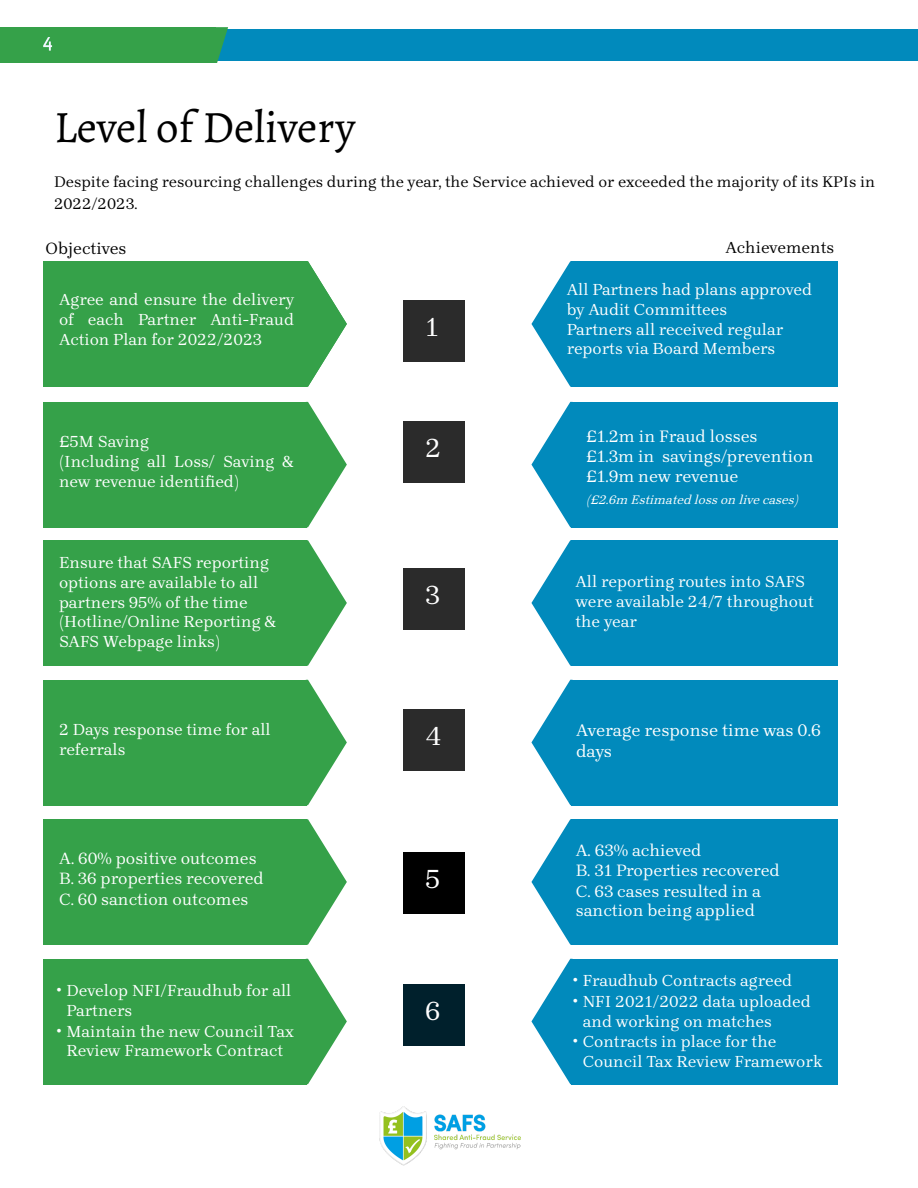
<style>
.page{position:relative;width:918px;height:1188px;background:#fff}
.page>*{position:absolute;margin:0;border:0;box-sizing:border-box;transform-origin:0 0}
.t1{font:45px "Alegreya";color:#000}
.t2{font:27px "Brygada 1918";color:#fff}
.t3{font:17.4px/21.1px "Brygada 1918";color:#fff}
.t4{font:17.1px/20.2px "Brygada 1918";color:#fff}
.t5{font:16.95px/20.2px "Brygada 1918";color:#fff}
.t6{font:16.8px/20.5px "Brygada 1918";color:#fff}
.t7{font:16.8px "Brygada 1918";color:#000}
.t8{font:16.5px/20px "Brygada 1918";color:#fff}
.t9{font:16.5px "Brygada 1918";color:#000}
.t10{font:15.75px/22.5px "Brygada 1918";color:#000}
.t11{font:italic 12.75px "Brygada 1918";color:#fff}
.s1{font-family:"Helvetica";font-size:28.05px}
.s2{font-family:"Arial";font-size:14.85px}
</style>
<div class="page">
<div style="left:0;top:29px;width:918px;height:32px;background:#018abc"></div>
<hr style="left:0;top:27px;width:2px;height:36px;background:#35a149">
<div style="left:2px;top:27px;width:214px;height:36px;background:#35a149"></div>
<svg style="left:216px;top:27px;width:12px;height:36px"></svg>
<svg style="left:43px;top:37px;width:9px;height:14px"></svg>
<img style="left:379px;top:1106px;width:142px;height:60px">
<div style="left:45px;top:402px;width:262px;height:125px;background:#35a149"></div>
<hr style="left:43px;top:402px;width:2px;height:125px;background:#35a149">
<svg style="left:307px;top:402px;width:40px;height:125px"></svg>
<div style="left:45px;top:540px;width:262px;height:126px;background:#35a149"></div>
<hr style="left:43px;top:540px;width:2px;height:126px;background:#35a149">
<svg style="left:307px;top:540px;width:40px;height:126px"></svg>
<div style="left:45px;top:680px;width:262px;height:125px;background:#35a149"></div>
<hr style="left:43px;top:680px;width:2px;height:125px;background:#35a149">
<svg style="left:307px;top:680px;width:40px;height:125px"></svg>
<div style="left:45px;top:819px;width:262px;height:126px;background:#35a149"></div>
<hr style="left:43px;top:819px;width:2px;height:126px;background:#35a149">
<svg style="left:307px;top:819px;width:40px;height:126px"></svg>
<div style="left:45px;top:959px;width:262px;height:125px;background:#35a149"></div>
<hr style="left:43px;top:959px;width:2px;height:125px;background:#35a149">
<svg style="left:307px;top:959px;width:40px;height:125px"></svg>
<div style="left:572px;top:402px;width:264px;height:125px;background:#018abc"></div>
<hr style="left:836px;top:402px;width:2px;height:125px;background:#018abc">
<svg style="left:531px;top:402px;width:41px;height:125px"></svg>
<div style="left:572px;top:540px;width:264px;height:126px;background:#018abc"></div>
<hr style="left:836px;top:540px;width:2px;height:126px;background:#018abc">
<svg style="left:531px;top:540px;width:41px;height:126px"></svg>
<div style="left:572px;top:680px;width:264px;height:125px;background:#018abc"></div>
<hr style="left:836px;top:680px;width:2px;height:125px;background:#018abc">
<svg style="left:531px;top:680px;width:41px;height:125px"></svg>
<div style="left:572px;top:819px;width:264px;height:126px;background:#018abc"></div>
<hr style="left:836px;top:819px;width:2px;height:126px;background:#018abc">
<svg style="left:531px;top:819px;width:41px;height:126px"></svg>
<div style="left:572px;top:959px;width:264px;height:125px;background:#018abc"></div>
<hr style="left:836px;top:959px;width:2px;height:125px;background:#018abc">
<svg style="left:531px;top:959px;width:41px;height:125px"></svg>
<div style="left:45px;top:261px;width:262px;height:126px;background:#35a149"></div>
<hr style="left:43px;top:261px;width:2px;height:126px;background:#35a149">
<svg style="left:307px;top:261px;width:40px;height:126px"></svg>
<div style="left:572px;top:261px;width:264px;height:126px;background:#018abc"></div>
<hr style="left:836px;top:261px;width:2px;height:126px;background:#018abc">
<svg style="left:531px;top:261px;width:41px;height:126px"></svg>
<div style="left:403px;top:300px;width:62px;height:62px;background:#2b2b2b"></div>
<div style="left:403px;top:568px;width:62px;height:62px;background:#2b2b2b"></div>
<div style="left:403px;top:852px;width:62px;height:62px;background:#000"></div>
<div style="left:403px;top:421px;width:62px;height:62px;background:#2b2b2b"></div>
<div style="left:403px;top:709px;width:62px;height:62px;background:#2b2b2b"></div>
<div style="left:403px;top:984px;width:62px;height:62px;background:#00202c"></div>
<h1 class="t1" style="left:54px;top:96px;width:303px">Level of Delivery</h1>
<p class="t10" style="left:54px;top:170px;width:823px">Despite facing resourcing challenges during the year, the Service achieved or exceeded the majority of its KPIs in<br>2022/2023.</p>
<p class="t7" style="left:46px;top:238px;width:82px">Objectives</p>
<p class="t9" style="left:726px;top:238px;width:110px">Achievements</p>
<p class="t8" style="left:59px;top:289px;width:237px;text-align:justify">Agree and ensure the delivery of each Partner Anti-Fraud Action Plan for 2022/2023</p>
<p class="t8" style="left:567px;top:279px;width:247px">All Partners had plans approved by Audit Committees<br>Partners all received regular reports via Board Members</p>
<h2 class="t2" style="left:425px;top:312px;width:23px">1<span class="s1">1</span></h2>
<p class="t8" style="left:59px;top:431px;width:237px">£5M Saving<br>(Including all Loss/ Saving &amp; new revenue identified)</p>
<p class="t8" style="left:59px;top:553px;width:219px">Ensure that SAFS reporting options are available to all partners 95% of the time (Hotline/Online Reporting &amp;<br>SAFS Webpage links)</p>
<h2 class="t2" style="left:425px;top:432px;width:18px">2</h2>
<h2 class="t2" style="left:425px;top:579px;width:16px">3</h2>
<p class="t4" style="left:586px;top:426px;width:229px">£1.2m in Fraud losses<br>£1.3m in savings/prevention £1.9m new revenue</p>
<p class="t11" style="left:586px;top:492px;width:217px">(£2.6m Estimated loss on live cases)</p>
<p class="t8" style="left:575px;top:572px;width:240px">All reporting routes into SAFS were available 24/7 throughout the year</p>
<p class="t8" style="left:59px;top:719px;width:213px">2 Days response time for all referrals</p>
<p class="t3" style="left:576px;top:720px;width:246px">Average response time was 0.6 days</p>
<h2 class="t2" style="left:425px;top:720px;width:19px">4</h2>
<p class="t6" style="left:59px;top:848px;width:206px">A. 60% positive outcomes<br>B. 36 properties recovered<br>C. 60 sanction outcomes</p>
<p class="t8" style="left:67px;top:980px;width:226px;text-indent:-10px"><span class="s2">•</span> Develop NFI/Fraudhub for all<br>Partners</p>
<p class="t8" style="left:57px;top:1022px;width:239px;line-height:18.9px;text-align:center"><span class="s2">•</span> Maintain the new Council Tax<br>Review Framework Contract</p>
<h2 class="t2" style="left:425px;top:863px;width:17px">5</h2>
<h2 class="t2" style="left:425px;top:996px;width:17px">6</h2>
<p class="t5" style="left:576px;top:840px;width:206px">A. 63% achieved<br>B. 31 Properties recovered<br>C. 63 cases resulted in a sanction being applied</p>
<p class="t8" style="left:573px;top:970px;width:221px"><span class="s2">•</span> Fraudhub Contracts agreed</p>
<p class="t8" style="left:583px;top:991px;width:229px;text-indent:-10px"><span class="s2">•</span> NFI 2021/2022 data uploaded and working on matches</p>
<p class="t8" style="left:583px;top:1031px;width:241px;text-indent:-10px"><span class="s2">•</span> Contracts in place for the<br>Council Tax Review Framework</p>
</div>
